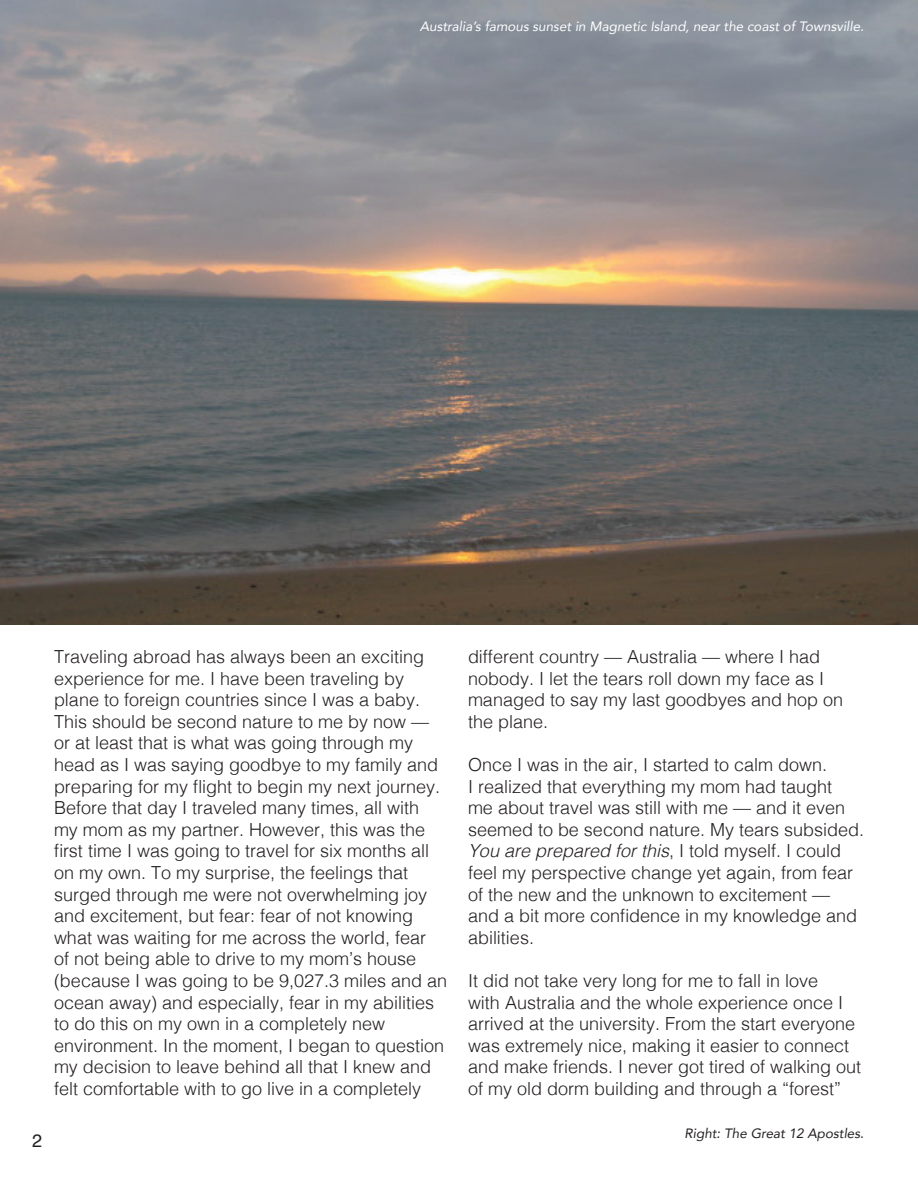
<style>
.page{position:relative;width:918px;height:1188px;background:#fff}
.page>*{position:absolute;margin:0;border:0;box-sizing:border-box;transform-origin:0 0}
.t1{font:300 18px/21.6px "Helvetica";color:#231f20}
.t2{font:18px "Helvetica";color:#231f20}
.t3{font:italic 13.5px "Avenir";color:#fff}
.t4{font:italic 13.5px "Avenir";color:#231f20}
.s1{font-style:italic}
</style>
<div class="page">
<img style="left:0;top:0;width:918px;height:624px">
<p class="t3" style="left:420px;top:17px;width:446px">Australia’s famous sunset in Magnetic Island, near the coast of Townsville.</p>
<p class="t2" style="left:32px;top:1134px;width:12px">2</p>
<p class="t1" style="left:54px;top:647px;width:395px">Traveling abroad has always been an exciting experience for me. I have been traveling by plane to foreign countries since I was a baby.<br>This should be second nature to me by now — or at least that is what was going through my head as I was saying goodbye to my family and preparing for my flight to begin my next journey.<br>Before that day I traveled many times, all with my mom as my partner. However, this was the first time I was going to travel for six months all on my own. To my surprise, the feelings that surged through me were not overwhelming joy and excitement, but fear: fear of not knowing what was waiting for me across the world, fear<br>of not being able to drive to my mom’s house (because I was going to be 9,027.3 miles and an ocean away) and especially, fear in my abilities to do this on my own in a completely new environment. In the moment, I began to question my decision to leave behind all that I knew and felt comfortable with to go live in a completely</p>
<p class="t1" style="left:468px;top:647px;width:377px">different country — Australia — where I had nobody. I let the tears roll down my face as I managed to say my last goodbyes and hop on the plane.</p>
<p class="t1" style="left:468px;top:755px;width:398px">Once I was in the air, I started to calm down.<br>I realized that everything my mom had taught<br>me about travel was still with me — and it even seemed to be second nature. My tears subsided.<br><span class="s1">You are prepared for this</span>, I told myself. I could feel my perspective change yet again, from fear of the new and the unknown to excitement — and a bit more confidence in my knowledge and abilities.</p>
<p class="t1" style="left:468px;top:971px;width:395px">It did not take very long for me to fall in love<br>with Australia and the whole experience once I arrived at the university. From the start everyone was extremely nice, making it easier to connect and make friends. I never got tired of walking out of my old dorm building and through a “forest”</p>
<p class="t4" style="left:685px;top:1124px;width:181px">Right: The Great 12 Apostles.</p>
</div>
